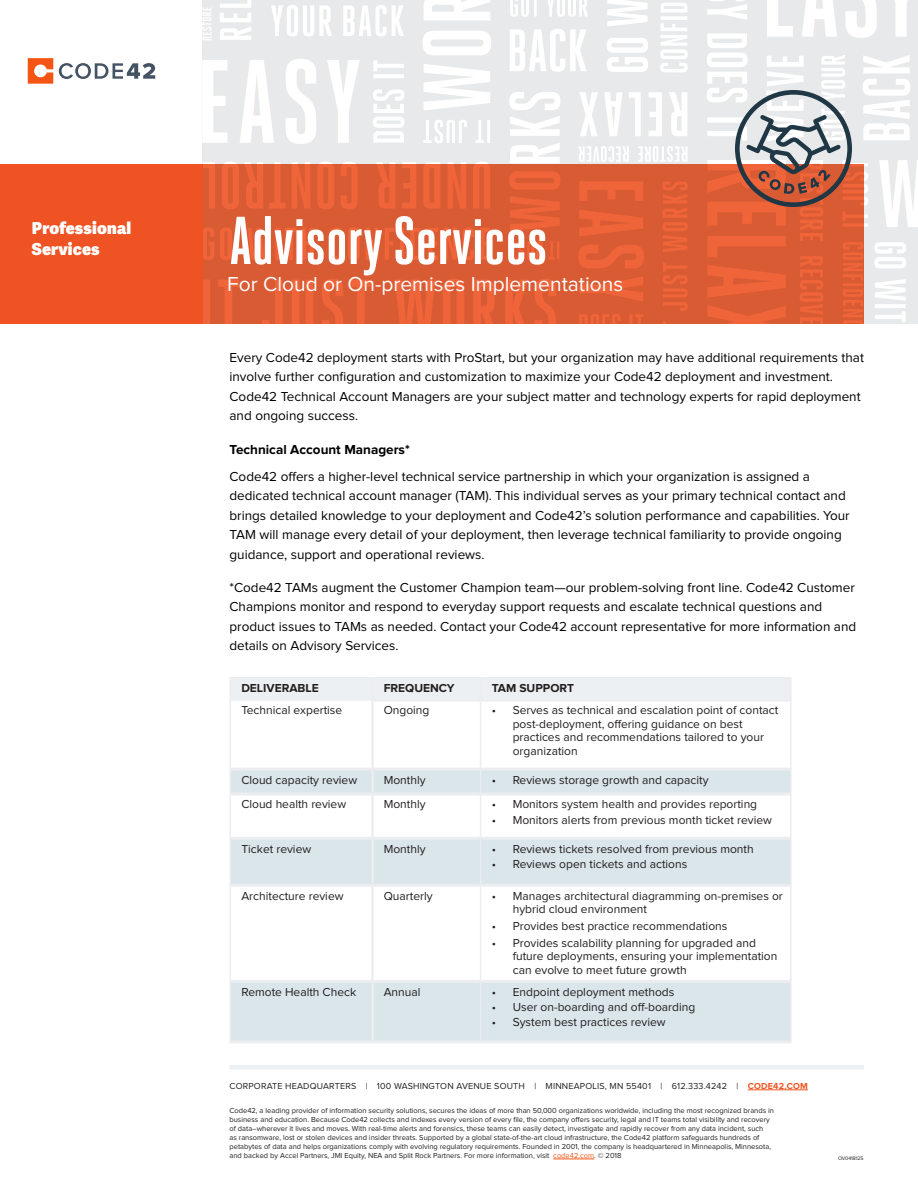
<style>
.page{position:relative;width:918px;height:1188px;background:#fff}
.page>*{position:absolute;margin:0;border:0;box-sizing:border-box;transform-origin:0 0}
.t1{font:700 67.5px "Heroic Condensed";color:#fff}
.t2{font:21px "Proxima Nova";color:#fff}
.t3{font:800 16.5px/21px "Adelle Sans";letter-spacing:.01em;color:#fff}
.t4{font:13.5px/19.5px "Proxima Nova";color:#000}
.t5{font:700 13.5px "Proxima Nova";color:#000}
.t6{font:12px/13.5px "Proxima Nova";color:#221e1f}
.t7{font:700 12px "Proxima Nova";color:#231f20}
.t8{font:9px "Proxima Nova";letter-spacing:.02em;color:#231f20}
.t9{font:7.5px/9px "Proxima Nova";color:#231f20}
.t10{font:5.25px "Proxima Nova";letter-spacing:-.02em;color:#231f20}
.s1{font-weight:700;color:#f05422}
.s2{color:#f55514}
</style>
<div class="page">
<svg style="left:202px;top:0;width:716px;height:324px;fill:#e7e9ea"></svg>
<svg style="left:202px;top:164px;width:662px;height:160px;background:#e05d35"></svg>
<svg style="left:28px;top:58px;width:25px;height:26px"></svg>
<svg style="left:59px;top:63px;width:96px;height:16px"></svg>
<div style="left:0;top:164px;width:202px;height:160px;background:#ef5323"></div>
<svg style="left:735px;top:90px;width:117px;height:117px;background:#b69890"></svg>
<div style="left:230px;top:1065px;width:634px;height:5px;background:#edf0f2"></div>
<svg style="left:231px;top:771px;width:559px;height:269px"></svg>
<hr style="left:371px;top:702px;width:3px;height:66px;background:#ecedf0">
<hr style="left:371px;top:771px;width:3px;height:22px;background:#ecedf0">
<hr style="left:371px;top:796px;width:3px;height:41px;background:#ecedf0">
<hr style="left:371px;top:840px;width:3px;height:44px;background:#ecedf0">
<hr style="left:231px;top:768px;width:142px;height:3px;background:#ecedf0">
<hr style="left:373px;top:768px;width:107px;height:3px;background:#ecedf0">
<hr style="left:481px;top:768px;width:309px;height:3px;background:#ecedf0">
<hr style="left:231px;top:793px;width:142px;height:3px;background:#ecedf0">
<hr style="left:373px;top:793px;width:107px;height:3px;background:#ecedf0">
<hr style="left:481px;top:793px;width:309px;height:3px;background:#ecedf0">
<hr style="left:231px;top:837px;width:142px;height:3px;background:#ecedf0">
<hr style="left:373px;top:837px;width:107px;height:3px;background:#ecedf0">
<hr style="left:481px;top:837px;width:309px;height:3px;background:#ecedf0">
<hr style="left:373px;top:884px;width:107px;height:3px;background:#ecedf0">
<hr style="left:481px;top:884px;width:309px;height:3px;background:#ecedf0">
<hr style="left:230px;top:980px;width:143px;height:3px;background:#ecedf0">
<hr style="left:373px;top:980px;width:108px;height:3px;background:#ecedf0">
<hr style="left:481px;top:980px;width:311px;height:3px;background:#ecedf0">
<hr style="left:373px;top:1040px;width:108px;height:3px;background:#ecedf0">
<hr style="left:481px;top:1040px;width:311px;height:3px;background:#ecedf0">
<hr style="left:371px;top:983px;width:3px;height:57px;background:#ecedf0">
<hr style="left:371px;top:700px;width:110px;height:2px;background:#ecedf0">
<hr style="left:481px;top:700px;width:311px;height:2px;background:#ecedf0">
<hr style="left:230px;top:677px;width:143px;height:2px;background:#ecedf0">
<hr style="left:373px;top:677px;width:108px;height:2px;background:#ecedf0">
<hr style="left:481px;top:677px;width:311px;height:2px;background:#ecedf0">
<div style="left:230px;top:679px;width:560px;height:22px;background:#edf0f2"></div>
<hr style="left:790px;top:679px;width:2px;height:21px;background:#ecedf0">
<hr style="left:230px;top:701px;width:1px;height:68px;background:#ecedf0">
<hr style="left:480px;top:702px;width:1px;height:67px;background:#ecedf0">
<hr style="left:790px;top:702px;width:2px;height:67px;background:#ecedf0">
<svg style="left:230px;top:769px;width:1px;height:25px"></svg>
<svg style="left:480px;top:769px;width:1px;height:25px"></svg>
<hr style="left:790px;top:769px;width:2px;height:25px;background:#ecedf0">
<hr style="left:230px;top:794px;width:1px;height:44px;background:#ecedf0">
<hr style="left:480px;top:794px;width:1px;height:44px;background:#ecedf0">
<hr style="left:790px;top:794px;width:2px;height:44px;background:#ecedf0">
<hr style="left:230px;top:838px;width:1px;height:47px;background:#ecedf0">
<hr style="left:480px;top:838px;width:1px;height:47px;background:#ecedf0">
<hr style="left:790px;top:838px;width:2px;height:47px;background:#ecedf0">
<hr style="left:480px;top:885px;width:1px;height:95px;background:#ecedf0">
<hr style="left:790px;top:885px;width:2px;height:95px;background:#ecedf0">
<hr style="left:230px;top:983px;width:1px;height:57px;background:#ecedf0">
<hr style="left:480px;top:983px;width:1px;height:57px;background:#ecedf0">
<hr style="left:790px;top:983px;width:2px;height:57px;background:#ecedf0">
<hr style="left:230px;top:885px;width:1px;height:95px;background:#ecedf0">
<hr style="left:231px;top:884px;width:142px;height:3px;background:#ecedf0">
<hr style="left:230px;top:1040px;width:143px;height:3px;background:#ecedf0">
<hr style="left:371px;top:887px;width:3px;height:93px;background:#ecedf0">
<hr style="left:748px;top:1090px;width:60px;height:1px;background:#f05422">
<hr style="left:553px;top:1159px;width:41px;height:1px;background:#f55514">
<p class="t3" style="left:32px;top:217px;width:101px">Professional<br>Services</p>
<h1 class="t1" style="left:230px;top:203px;width:320px">Advisory Services</h1>
<h2 class="t2" style="left:227px;top:274px;width:398px">For Cloud or On-premises Implementations</h2>
<p class="t4" style="left:230px;top:348px;width:636px">Every Code42 deployment starts with ProStart, but your organization may have additional requirements that involve further configuration and customization to maximize your Code42 deployment and investment.<br>Code42 Technical Account Managers are your subject matter and technology experts for rapid deployment and ongoing success.</p>
<p class="t5" style="left:230px;top:442px;width:182px">Technical Account Managers*</p>
<p class="t4" style="left:230px;top:467px;width:622px">Code42 offers a higher-level technical service partnership in which your organization is assigned a dedicated technical account manager (TAM). This individual serves as your primary technical contact and brings detailed knowledge to your deployment and Code42’s solution performance and capabilities. Your TAM will manage every detail of your deployment, then leverage technical familiarity to provide ongoing guidance, support and operational reviews.</p>
<p class="t4" style="left:230px;top:578px;width:628px">*Code42 TAMs augment the Customer Champion team—our problem-solving front line. Code42 Customer Champions monitor and respond to everyday support requests and escalate technical questions and product issues to TAMs as needed. Contact your Code42 account representative for more information and details on Advisory Services.</p>
<p class="t7" style="left:241px;top:681px;width:79px">DELIVERABLE</p>
<p class="t7" style="left:384px;top:681px;width:72px">FREQUENCY</p>
<p class="t7" style="left:492px;top:681px;width:84px">TAM SUPPORT</p>
<p class="t6" style="left:241px;top:704px;width:102px">Technical expertise</p>
<p class="t6" style="left:384px;top:704px;width:47px">Ongoing</p>
<p class="t6" style="left:513px;top:704px;width:267px;text-indent:-21px">• Serves as technical and escalation point of contact post-deployment, offering guidance on best practices and recommendations tailored to your organization</p>
<p class="t6" style="left:241px;top:773px;width:117px">Cloud capacity review</p>
<p class="t6" style="left:384px;top:773px;width:43px">Monthly</p>
<p class="t6" style="left:492px;top:773px;width:218px">• Reviews storage growth and capacity</p>
<p class="t6" style="left:241px;top:798px;width:106px">Cloud health review</p>
<p class="t6" style="left:384px;top:798px;width:43px">Monthly</p>
<p class="t6" style="left:492px;top:798px;width:267px">• Monitors system health and provides reporting</p>
<p class="t6" style="left:492px;top:813px;width:282px">• Monitors alerts from previous month ticket review</p>
<p class="t6" style="left:241px;top:842px;width:71px">Ticket review</p>
<p class="t6" style="left:384px;top:842px;width:43px">Monthly</p>
<p class="t6" style="left:492px;top:842px;width:264px">• Reviews tickets resolved from previous month</p>
<p class="t6" style="left:492px;top:858px;width:197px">• Reviews open tickets and actions</p>
<p class="t6" style="left:241px;top:889px;width:104px">Architecture review</p>
<p class="t6" style="left:384px;top:889px;width:50px">Quarterly</p>
<p class="t6" style="left:513px;top:889px;width:272px;text-indent:-21px">• Manages architectural diagramming on-premises or hybrid cloud environment</p>
<p class="t6" style="left:492px;top:920px;width:237px">• Provides best practice recommendations</p>
<p class="t6" style="left:513px;top:936px;width:266px;text-indent:-21px">• Provides scalability planning for upgraded and future deployments, ensuring your implementation can evolve to meet future growth</p>
<p class="t6" style="left:241px;top:986px;width:116px">Remote Health Check</p>
<p class="t6" style="left:384px;top:986px;width:38px">Annual</p>
<p class="t6" style="left:492px;top:986px;width:184px">• Endpoint deployment methods</p>
<p class="t6" style="left:492px;top:1001px;width:205px">• User on-boarding and off-boarding</p>
<p class="t6" style="left:492px;top:1016px;width:175px">• System best practices review</p>
<p class="t8" style="left:230px;top:1081px;width:580px">CORPORATE HEADQUARTERS | 100 WASHINGTON AVENUE SOUTH | MINNEAPOLIS, MN 55401 | 612.333.4242 | <span class="s1">CODE42.COM</span></p>
<p class="t9" style="left:230px;top:1106px;width:546px">Code42, a leading provider of information security solutions, secures the ideas of more than 50,000 organizations worldwide, including the most recognized brands in business and education. Because Code42 collects and indexes every version of every file, the company offers security, legal and IT teams total visibility and recovery of data–wherever it lives and moves. With real-time alerts and forensics, these teams can easily detect, investigate and rapidly recover from any data incident, such<br>as ransomware, lost or stolen devices and insider threats. Supported by a global state-of-the-art cloud infrastructure, the Code42 platform safeguards hundreds of petabytes of data and helps organizations comply with evolving regulatory requirements. Founded in 2001, the company is headquartered in Minneapolis, Minnesota, and backed by Accel Partners, JMI Equity, NEA and Split Rock Partners. For more information, visit <span class="s2">code42.com</span>. © 2018</p>
<p class="t10" style="left:838px;top:1156px;width:27px">OV0418125</p>
</div>
